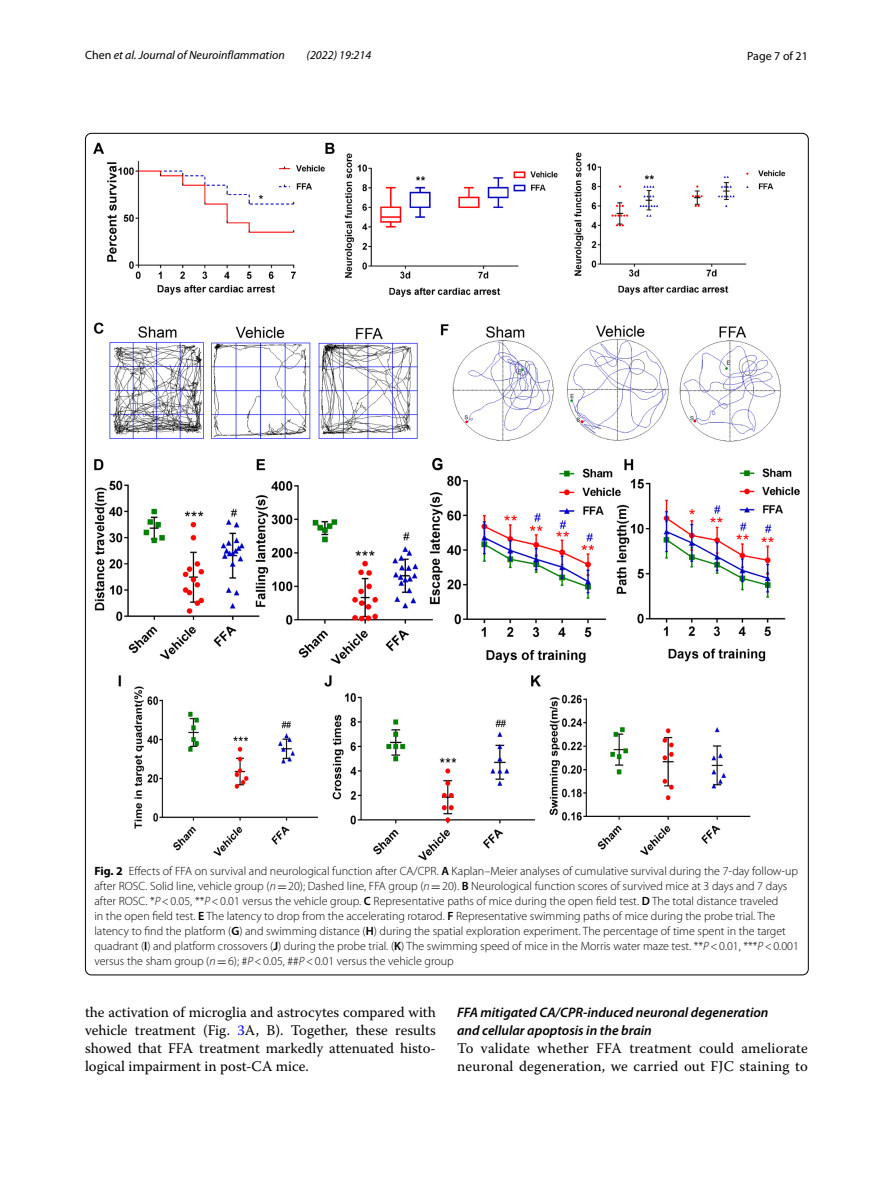
<style>
.page{position:relative;width:893px;height:1187px;background:#fff}
.page>*{position:absolute;margin:0;border:0;box-sizing:border-box;transform-origin:0 0}
.t1{font:14.7px/18px "Warnock Pro";letter-spacing:.015em;color:#000;text-align:justify}
.t2{font:italic 600 13.8px/18px "Myriad Pro";color:#000}
.t3{font:300 12px/15px "Myriad Pro";color:#000}
.t4{font:italic 12px "Myriad Pro";color:#000}
.t5{font:12px "Myriad Pro";color:#000}
.s1{font-style:normal}
.s2{font-weight:700}
.s3{font-weight:600}
.s4{font-style:italic}
.s5{font-family:"MTSY";font-weight:400}
.s6{color:#00f}
</style>
<div class="page">
<img style="left:94px;top:142px;width:706px;height:718px">
<p class="t4" style="left:85px;top:48px;width:201px"><span class="s1">Chen</span> et al. Journal of Neuroinflammation</p>
<p class="t4" style="left:307px;top:48px;width:66px">(2022) 19:214</p>
<p class="t5" style="left:747px;top:48px;width:62px">Page 7 of 21</p>
<p class="t3" style="left:94px;top:864px;width:706px"><span class="s2">Fig. 2</span> Effects of FFA on survival and neurological function after CA/CPR. <span class="s3">A</span> Kaplan–Meier analyses of cumulative survival during the 7-day follow-up after ROSC. Solid line, vehicle group (<span class="s4">n</span><span class="s5">=</span>20); Dashed line, FFA group (<span class="s4">n</span><span class="s5">=</span>20). <span class="s3">B</span> Neurological function scores of survived mice at 3 days and 7 days after ROSC. *<span class="s4">P</span>&lt;0.05, **<span class="s4">P</span>&lt;0.01 versus the vehicle group. <span class="s3">C</span> Representative paths of mice during the open field test. <span class="s3">D</span> The total distance traveled<br>in the open field test. <span class="s3">E</span> The latency to drop from the accelerating rotarod. <span class="s3">F</span> Representative swimming paths of mice during the probe trial. The latency to find the platform (<span class="s3">G</span>) and swimming distance (<span class="s3">H</span>) during the spatial exploration experiment. The percentage of time spent in the target quadrant (<span class="s3">I</span>) and platform crossovers (<span class="s3">J</span>) during the probe trial. (<span class="s3">K</span>) The swimming speed of mice in the Morris water maze test. **<span class="s4">P</span>&lt;0.01, ***<span class="s4">P</span>&lt;0.001 versus the sham group (<span class="s4">n</span><span class="s5">=</span>6); #<span class="s4">P</span>&lt;0.05, ##<span class="s4">P</span>&lt;0.01 versus the vehicle group</p>
<p class="t1" style="left:85px;top:1002px;width:352px">the activation of microglia and astrocytes compared with vehicle treatment (Fig. <span class="s6">3</span>A, B). Together, these results showed that FFA treatment markedly attenuated histo&shy;logical impairment in post-CA mice.</p>
<p class="t2" style="left:457px;top:1002px;width:313px">FFA mitigated CA/CPR‑induced neuronal degeneration and cellular apoptosis in the brain</p>
<p class="t1" style="left:457px;top:1038px;width:352px">To validate whether FFA treatment could ameliorate neuronal degeneration, we carried out FJC staining to</p>
</div>
